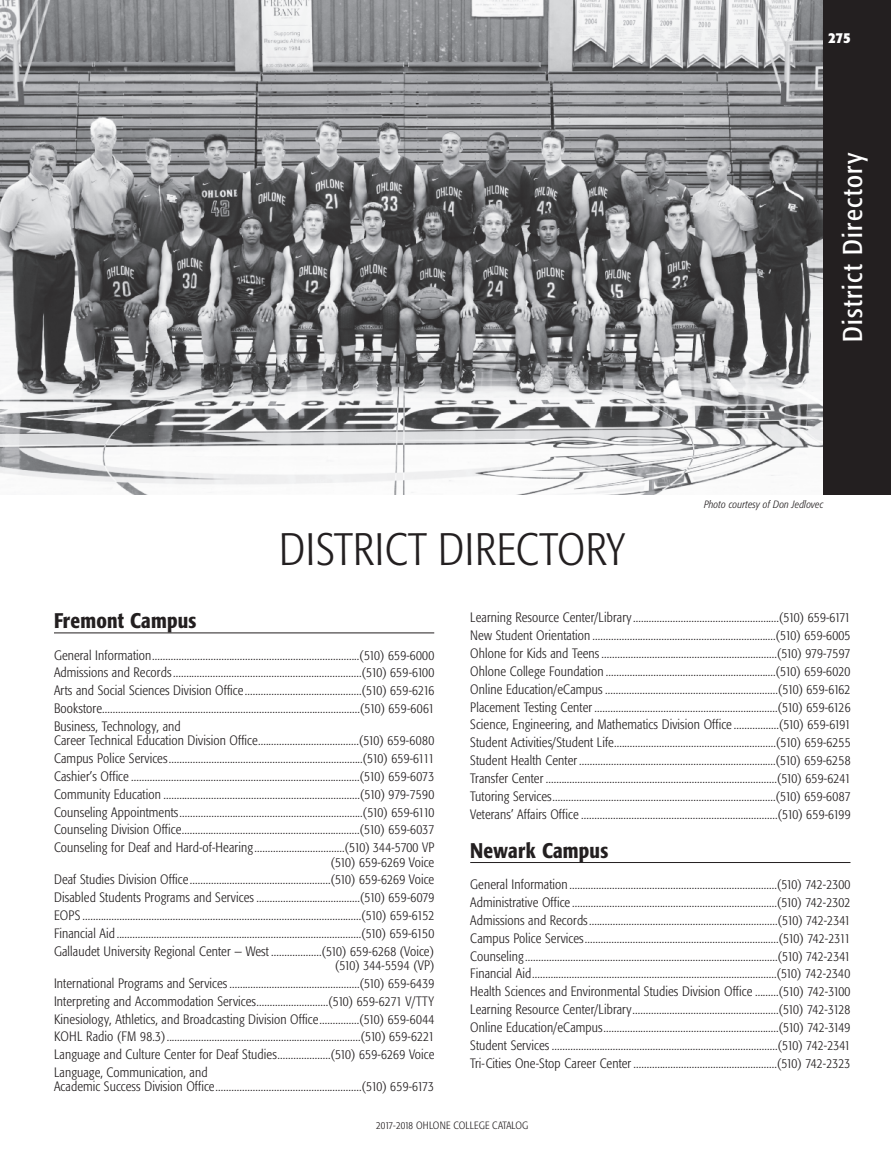
<style>
.page{position:relative;width:891px;height:1161px;background:#fff}
.page>*{position:absolute;margin:0;border:0;box-sizing:border-box;transform-origin:0 0}
.t1{font:300 condensed 45px "Formata";letter-spacing:.01em;color:#231f20}
.t2{font:condensed 27px "Formata";letter-spacing:.05em;color:#fff}
.t3{font:500 condensed 21px "Formata";letter-spacing:.01em;color:#231f20}
.t4{font:700 condensed 15px "Formata";color:#fff}
.t5{font:300 condensed 13.5px/17.9px "Formata";letter-spacing:.01em;color:#231f20;text-align:justify}
.t6{font:300 condensed 10.5px "Formata";letter-spacing:.01em;color:#231f20}
.t7{font:italic 300 condensed 10.5px "Formata";letter-spacing:.01em;color:#231f20}
</style>
<div class="page">
<hr style="left:54px;top:633px;width:380px;height:1px;background:#231f20">
<hr style="left:470px;top:862px;width:380px;height:1px;background:#231f20">
<img style="left:0;top:0;width:824px;height:495px">
<div style="left:824px;top:0;width:67px;height:495px;background:#231f20"></div>
<p class="t4" style="left:828px;top:32px;width:24px">275</p>
<h1 class="t1" style="left:279px;top:532px;width:347px">DISTRICT DIRECTORY</h1>
<h2 class="t2" style="left:841px;top:342px;width:191px;rotate:-90deg">District Directory</h2>
<p class="t7" style="left:704px;top:500px;width:121px">Photo courtesy of Don Jedlovec</p>
<h3 class="t3" style="left:54px;top:612px;width:144px">Fremont Campus</h3>
<p class="t5" style="left:54px;top:647px;width:382px">General Information..............................................................................(510) 659-6000<br>Admissions and Records.......................................................................(510) 659-6100<br>Arts and Social Sciences Division Office............................................(510) 659-6216<br>Bookstore.................................................................................................(510) 659-6061<br>Business, Technology, and</p>
<p class="t5" style="left:54px;top:733px;width:382px">Career Technical Education Division Office......................................(510) 659-6080<br>Campus Police Services.........................................................................(510) 659-6111<br>Cashier’s Office ......................................................................................(510) 659-6073<br>Community Education ..........................................................................(510) 979-7590<br>Counseling Appointments.....................................................................(510) 659-6110<br>Counseling Division Office...................................................................(510) 659-6037<br>Counseling for Deaf and Hard-of-Hearing..................................(510) 344-5700 VP</p>
<p class="t5" style="left:54px;top:854px;width:382px;text-indent:277px">(510) 659-6269 Voice Deaf Studies Division Office.....................................................(510) 659-6269 Voice Disabled Students Programs and Services .......................................(510) 659-6079<br>EOPS .........................................................................................................(510) 659-6152<br>Financial Aid ............................................................................................(510) 659-6150<br>Gallaudet University Regional Center — West ...................(510) 659-6268 (Voice)</p>
<p class="t5" style="left:54px;top:957px;width:382px;text-indent:281px">(510) 344-5594 (VP)<br>International Programs and Services.................................................(510) 659-6439<br>Interpreting and Accommodation Services...........................(510) 659-6271 V/TTY Kinesiology, Athletics, and Broadcasting Division Office...............(510) 659-6044<br>KOHL Radio (FM 98.3).........................................................................(510) 659-6221<br>Language and Culture Center for Deaf Studies....................(510) 659-6269 Voice Language, Communication, and</p>
<p class="t5" style="left:54px;top:1079px;width:381px">Academic Success Division Office.......................................................(510) 659-6173</p>
<p class="t5" style="left:470px;top:610px;width:382px">Learning Resource Center/Library.......................................................(510) 659-6171<br>New Student Orientation .....................................................................(510) 659-6005<br>Ohlone for Kids and Teens..................................................................(510) 979-7597<br>Ohlone College Foundation ................................................................(510) 659-6020<br>Online Education/eCampus .................................................................(510) 659-6162<br>Placement Testing Center .....................................................................(510) 659-6126<br>Science, Engineering, and Mathematics Division Office .................(510) 659-6191<br>Student Activities/Student Life.............................................................(510) 659-6255<br>Student Health Center ..........................................................................(510) 659-6258<br>Transfer Center .......................................................................................(510) 659-6241<br>Tutoring Services....................................................................................(510) 659-6087<br>Veterans’ Affairs Office ..........................................................................(510) 659-6199</p>
<h3 class="t3" style="left:470px;top:842px;width:139px">Newark Campus</h3>
<p class="t5" style="left:470px;top:877px;width:382px">General Information ..............................................................................(510) 742-2300<br>Administrative Office .............................................................................(510) 742-2302<br>Admissions and Records.......................................................................(510) 742-2341<br>Campus Police Services.........................................................................(510) 742-2311<br>Counseling...............................................................................................(510) 742-2341<br>Financial Aid............................................................................................(510) 742-2340<br>Health Sciences and Environmental Studies Division Office .........(510) 742-3100<br>Learning Resource Center/Library.......................................................(510) 742-3128<br>Online Education/eCampus..................................................................(510) 742-3149<br>Student Services .....................................................................................(510) 742-2341<br>Tri-Cities One-Stop Career Center ......................................................(510) 742-2323</p>
<p class="t6" style="left:376px;top:1121px;width:153px">2017-2018 OHLONE COLLEGE CATALOG</p>
</div>
